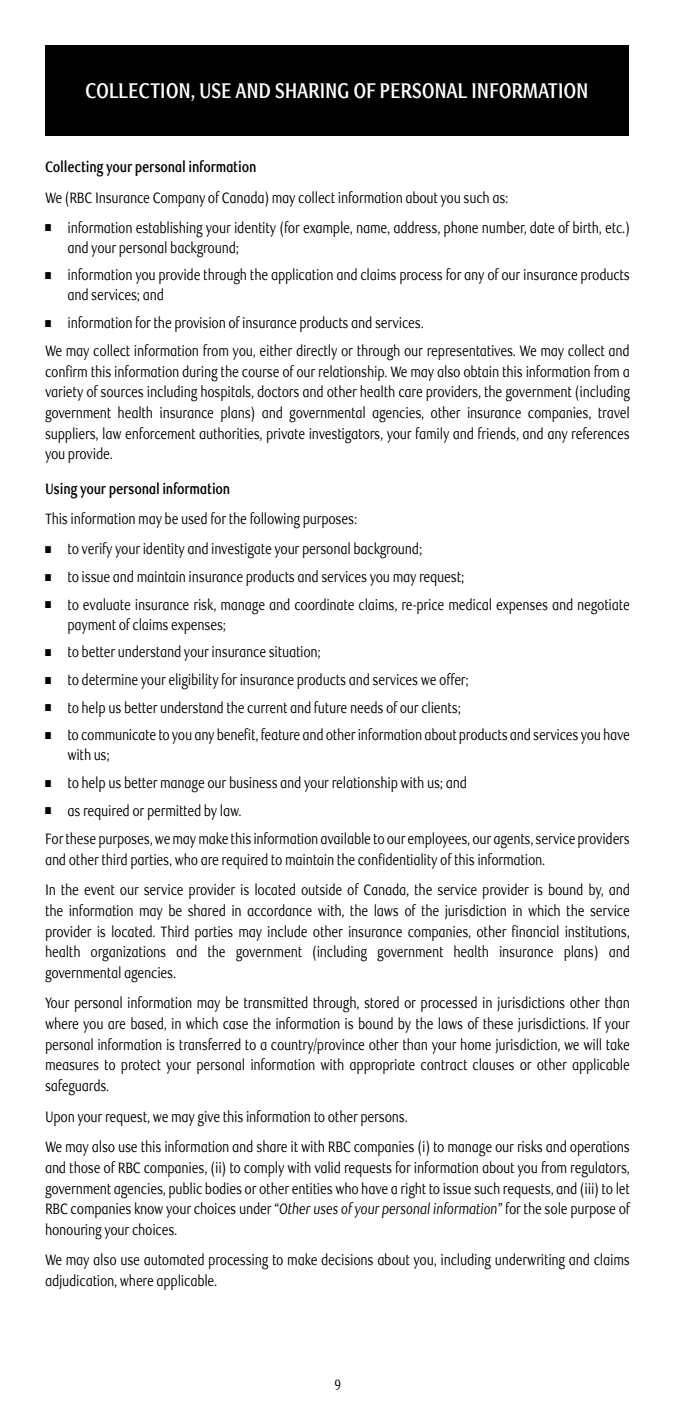
<style>
.page{position:relative;width:675px;height:1418px;background:#fff}
.page>*{position:absolute;margin:0;border:0;box-sizing:border-box;transform-origin:0 0}
.t1{font:700 21.25px "RBC Text";letter-spacing:-.02em;color:#fff;scale:.8 1}
.t2{font:15px/20.5px "RBC Text";letter-spacing:-.02em;color:#000;scale:.8 1}
.t3{font:700 15px "RBC Text";letter-spacing:-.02em;color:#000;scale:.8 1}
.s1{font-style:italic}
</style>
<div class="page">
<div style="left:45px;top:45px;width:584px;height:90px;background:#000"></div>
<h1 class="t1" style="left:85px;top:78px;width:631px">COLLECTION, USE AND SHARING OF PERSONAL INFORMATION</h1>
<p class="t3" style="left:45px;top:158px;width:266px">Collecting your personal information</p>
<p class="t2" style="left:45px;top:187px;width:581px">We (RBC Insurance Company of Canada) may collect information about you such as:</p>
<p class="t2" style="left:68px;top:218px;width:705px;text-indent:-23px">■ information establishing your identity (for example, name, address, phone number, date of birth, etc.) and your personal background;</p>
<p class="t2" style="left:68px;top:265px;width:705px;text-indent:-23px">■ information you provide through the application and claims process for any of our insurance products and services; and</p>
<p class="t2" style="left:45px;top:309px;width:733px;line-height:28.2px">■ information for the provision of insurance products and services.<br>We may collect information from you, either directly or through our representatives. We may collect and</p>
<p class="t2" style="left:45px;top:362px;width:733px;text-align:justify">confirm this information during the course of our relationship. We may also obtain this information from a variety of sources including hospitals, doctors and other health care providers, the government (including government health insurance plans) and governmental agencies, other insurance companies, travel suppliers, law enforcement authorities, private investigators, your family and friends, and any references you provide.</p>
<p class="t3" style="left:45px;top:479px;width:233px">Using your personal information</p>
<p class="t2" style="left:45px;top:509px;width:392px">This information may be used for the following purposes:</p>
<p class="t2" style="left:45px;top:539px;width:473px">■ to verify your identity and investigate your personal background;</p>
<p class="t2" style="left:45px;top:567px;width:526px">■ to issue and maintain insurance products and services you may request;</p>
<p class="t2" style="left:68px;top:595px;width:705px;text-indent:-23px">■ to evaluate insurance risk, manage and coordinate claims, re-price medical expenses and negotiate payment of claims expenses;</p>
<p class="t2" style="left:45px;top:642px;width:346px">■ to better understand your insurance situation;</p>
<p class="t2" style="left:45px;top:670px;width:531px">■ to determine your eligibility for insurance products and services we offer;</p>
<p class="t2" style="left:45px;top:697px;width:522px">■ to help us better understand the current and future needs of our clients;</p>
<p class="t2" style="left:68px;top:725px;width:705px;text-indent:-23px">■ to communicate to you any benefit, feature and other information about products and services you have with us;</p>
<p class="t2" style="left:45px;top:773px;width:529px">■ to help us better manage our business and your relationship with us; and</p>
<p class="t2" style="left:45px;top:796px;width:733px;line-height:28.2px">■ as required or permitted by law.<br>For these purposes, we may make this information available to our employees, our agents, service providers</p>
<p class="t2" style="left:45px;top:844px;width:733px;line-height:30.8px">and other third parties, who are required to maintain the confidentiality of this information.<br>In the event our service provider is located outside of Canada, the service provider is bound by, and</p>
<p class="t2" style="left:45px;top:900px;width:733px;text-align:justify">the information may be shared in accordance with, the laws of the jurisdiction in which the service provider is located. Third parties may include other insurance companies, other financial institutions, health organizations and the government (including government health insurance plans) and governmental agencies.</p>
<p class="t2" style="left:45px;top:993px;width:733px;text-align:justify">Your personal information may be transmitted through, stored or processed in jurisdictions other than where you are based, in which case the information is bound by the laws of these jurisdictions. If your personal information is transferred to a country/province other than your home jurisdiction, we will take measures to protect your personal information with appropriate contract clauses or other applicable safeguards.</p>
<p class="t2" style="left:45px;top:1101px;width:733px;line-height:30.8px">Upon your request, we may give this information to other persons.<br>We may also use this information and share it with RBC companies (i) to manage our risks and operations</p>
<p class="t2" style="left:45px;top:1157px;width:733px;text-align:justify">and those of RBC companies, (ii) to comply with valid requests for information about you from regulators, government agencies, public bodies or other entities who have a right to issue such requests, and (iii) to let RBC companies know your choices under <span class="s1">“Other uses of your personal information”</span> for the sole purpose of honouring your choices.</p>
<p class="t2" style="left:45px;top:1250px;width:733px">We may also use automated processing to make decisions about you, including underwriting and claims adjudication, where applicable.</p>
<p class="t2" style="left:335px;top:1374px;width:10px">9</p>
</div>
